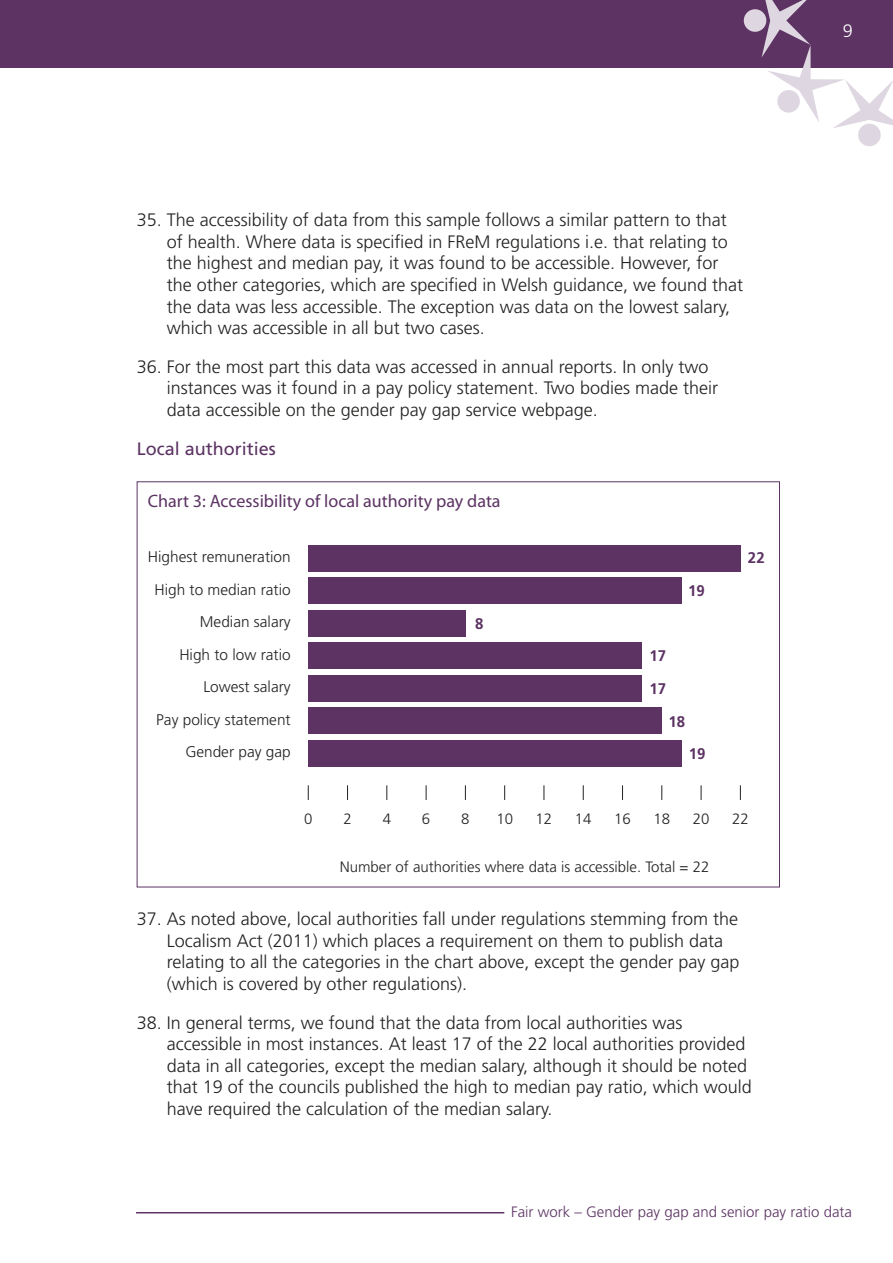
<style>
.page{position:relative;width:893px;height:1263px;background:#fff}
.page>*{position:absolute;margin:0;border:0;box-sizing:border-box;transform-origin:0 0}
.Indented_Text{font:300 18px/21.6px "Frutiger LT Std";color:#222221}
.t1{font:18px "Myriad Pro";color:#5c3363}
.H3_Sub_Heading{font:18px "Frutiger LT Std";color:#5c3363}
.t2{font:300 18px "Frutiger LT Std";color:#fff}
.t3{font:300 15.45px/32.5px "Frutiger LT Std";color:#222221;text-align:right}
.t4{font:700 15.45px/32.5px "Frutiger LT Std";color:#5c3363}
.t5{font:300 15px "Frutiger LT Std";color:#222221}
.t6{font:300 15px "Frutiger LT Std";color:#5c3363}
</style>
<div class="page">
<div style="left:0;top:0;width:893px;height:68px;background:#5c3363"></div>
<svg style="left:743px;top:0;width:150px;height:146px"></svg>
<hr style="left:136px;top:1212px;width:368px;height:1px;background:#5c3363">
<svg style="left:308px;top:785px;width:1px;height:15px"></svg>
<svg style="left:347px;top:785px;width:1px;height:15px"></svg>
<svg style="left:386px;top:785px;width:1px;height:15px"></svg>
<svg style="left:426px;top:785px;width:1px;height:15px"></svg>
<svg style="left:465px;top:785px;width:1px;height:15px"></svg>
<svg style="left:504px;top:785px;width:1px;height:15px"></svg>
<svg style="left:544px;top:785px;width:1px;height:15px"></svg>
<svg style="left:583px;top:785px;width:1px;height:15px"></svg>
<svg style="left:622px;top:785px;width:1px;height:15px"></svg>
<svg style="left:661px;top:785px;width:1px;height:15px"></svg>
<svg style="left:701px;top:785px;width:1px;height:15px"></svg>
<svg style="left:740px;top:785px;width:1px;height:15px"></svg>
<div style="left:308px;top:740px;width:373px;height:27px;background:#5c3363"></div>
<div style="left:308px;top:707px;width:354px;height:27px;background:#5c3363"></div>
<div style="left:308px;top:675px;width:334px;height:26px;background:#5c3363"></div>
<div style="left:308px;top:642px;width:334px;height:27px;background:#5c3363"></div>
<div style="left:308px;top:610px;width:157px;height:26px;background:#5c3363"></div>
<div style="left:308px;top:577px;width:373px;height:27px;background:#5c3363"></div>
<div style="left:308px;top:545px;width:432px;height:26px;background:#5c3363"></div>
<p class="Indented_Text" style="left:167px;top:209px;width:578px;text-indent:-30px">35. The accessibility of data from this sample follows a similar pattern to that of health. Where data is specified in FReM regulations i.e. that relating to the highest and median pay, it was found to be accessible. However, for the other categories, which are specified in Welsh guidance, we found that the data was less accessible. The exception was data on the lowest salary, which was accessible in all but two cases.</p>
<p class="Indented_Text" style="left:167px;top:356px;width:553px;text-indent:-30px">36. For the most part this data was accessed in annual reports. In only two instances was it found in a pay policy statement. Two bodies made their data accessible on the gender pay gap service webpage.</p>
<h3 class="H3_Sub_Heading" style="left:137px;top:438px;width:141px">Local authorities</h3>
<p class="t1" style="left:148px;top:491px;width:354px">Chart 3: Accessibility of local authority pay data</p>
<p class="t3" style="left:148px;top:541px;width:144px">Highest remuneration<br>High to median ratio<br>Median salary<br>High to low ratio<br>Lowest salary<br>Pay policy statement<br>Gender pay gap</p>
<p class="t4" style="left:475px;top:607px;width:10px">8</p>
<p class="t4" style="left:649px;top:640px;width:18px">17<br>17</p>
<p class="t4" style="left:688px;top:574px;width:18px">19</p>
<p class="t4" style="left:668px;top:706px;width:18px">18</p>
<p class="t4" style="left:689px;top:737px;width:18px">19</p>
<p class="t4" style="left:748px;top:541px;width:18px">22</p>
<p class="t5" style="left:304px;top:810px;width:10px">0</p>
<p class="t5" style="left:343px;top:810px;width:10px">2</p>
<p class="t5" style="left:383px;top:810px;width:10px">4</p>
<p class="t5" style="left:422px;top:810px;width:10px">6</p>
<p class="t5" style="left:461px;top:810px;width:10px">8</p>
<p class="t5" style="left:496px;top:810px;width:18px">10</p>
<p class="t5" style="left:536px;top:810px;width:18px">12</p>
<p class="t5" style="left:575px;top:810px;width:18px">14</p>
<p class="t5" style="left:614px;top:810px;width:18px">16</p>
<p class="t5" style="left:653px;top:810px;width:18px">18</p>
<p class="t5" style="left:693px;top:810px;width:18px">20</p>
<p class="t5" style="left:732px;top:810px;width:18px">22</p>
<p class="t5" style="left:340px;top:859px;width:371px">Number of authorities where data is accessible. Total = 22</p>
<p class="Indented_Text" style="left:167px;top:908px;width:574px;text-indent:-30px">37. As noted above, local authorities fall under regulations stemming from the Localism Act (2011) which places a requirement on them to publish data relating to all the categories in the chart above, except the gender pay gap (which is covered by other regulations).</p>
<p class="Indented_Text" style="left:167px;top:1012px;width:587px;text-indent:-30px">38. In general terms, we found that the data from local authorities was accessible in most instances. At least 17 of the 22 local authorities provided data in all categories, except the median salary, although it should be noted that 19 of the councils published the high to median pay ratio, which would have required the calculation of the median salary.</p>
<p class="t2" style="left:843px;top:21px;width:12px">9</p>
<p class="t6" style="left:511px;top:1203px;width:342px">Fair work – Gender pay gap and senior pay ratio data</p>
</div>
